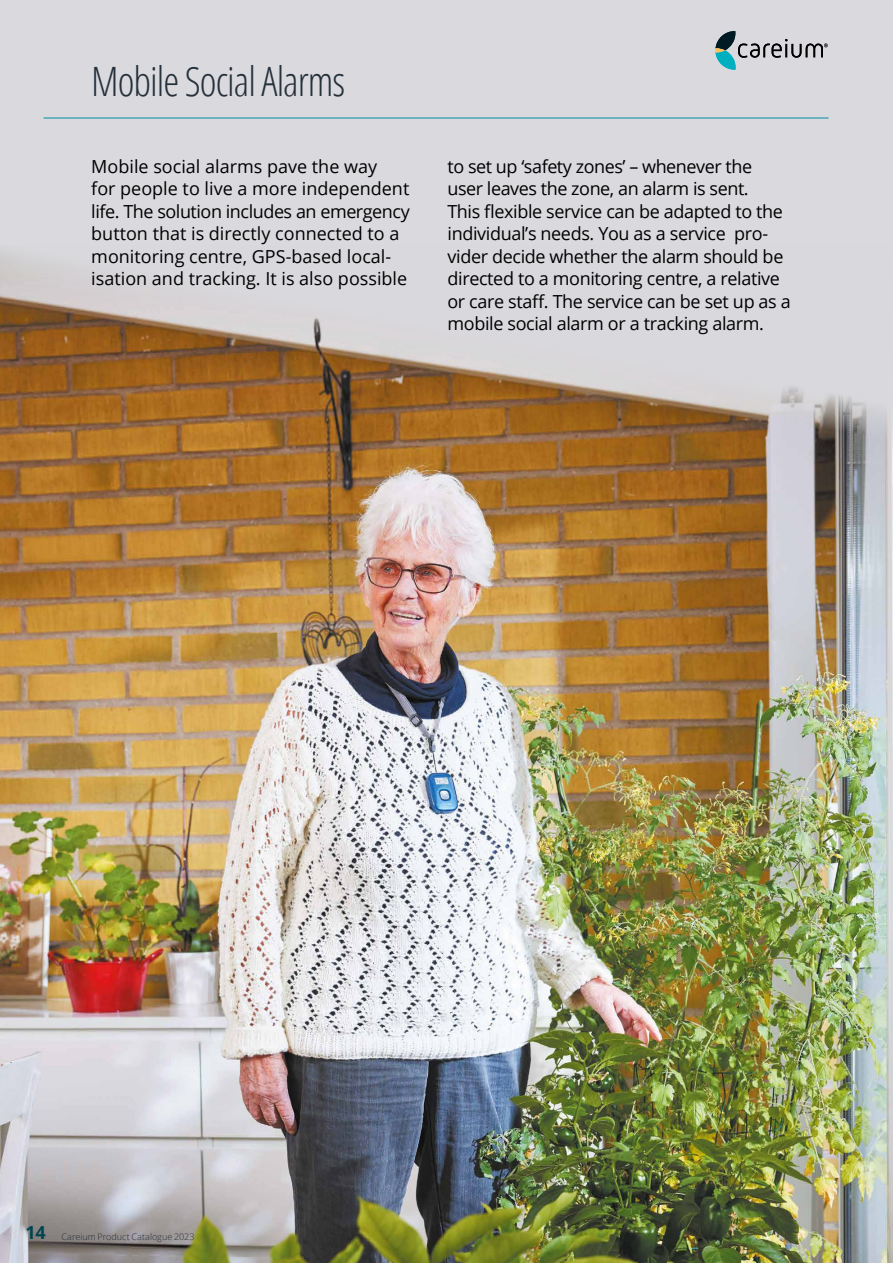
<style>
.page{position:relative;width:893px;height:1263px;background:#dadade}
.page>*{position:absolute;margin:0;border:0;box-sizing:border-box;transform-origin:0 0}
.t1{font:300 40.5px "Open Sans Condensed";letter-spacing:-.025em;color:#25303b}
.t2{font:18px/22.5px "Open Sans";letter-spacing:-.02em;color:#000}
.t3{font:18px/22.5px "Open Sans";color:#000}
.t4{font:300 9px "Open Sans";color:#25303b}
.s1{font-weight:700;font-size:18px;color:#004451}
</style>
<div class="page">
<img style="left:0;top:250px;width:893px;height:1013px">
<hr style="left:44px;top:118px;width:784px;height:1px;background:#008d9c">
<svg style="left:715px;top:31px;width:113px;height:39px"></svg>
<h1 class="t1" style="left:91px;top:54px;width:256px">Mobile Social Alarms</h1>
<p class="t3" style="left:91px;top:155px;width:320px">Mobile social alarms pave the way<br>for people to live a more independent life. The solution includes an emergency button that is directly connected to a monitoring centre, GPS-based local&shy;isation and tracking. It is also possible</p>
<p class="t2" style="left:447px;top:155px;width:345px">to set up ‘safety zones’ – whenever the user leaves the zone, an alarm is sent.<br>This flexible service can be adapted to the individual’s needs. You as a service pro&shy;vider decide whether the alarm should be directed to a monitoring centre, a relative or care staff. The service can be set up as a mobile social alarm or a tracking alarm.</p>
<p class="t4" style="left:26px;top:1230px;width:171px"><span class="s1">14</span> Careium Product Catalogue 2023</p>
</div>
